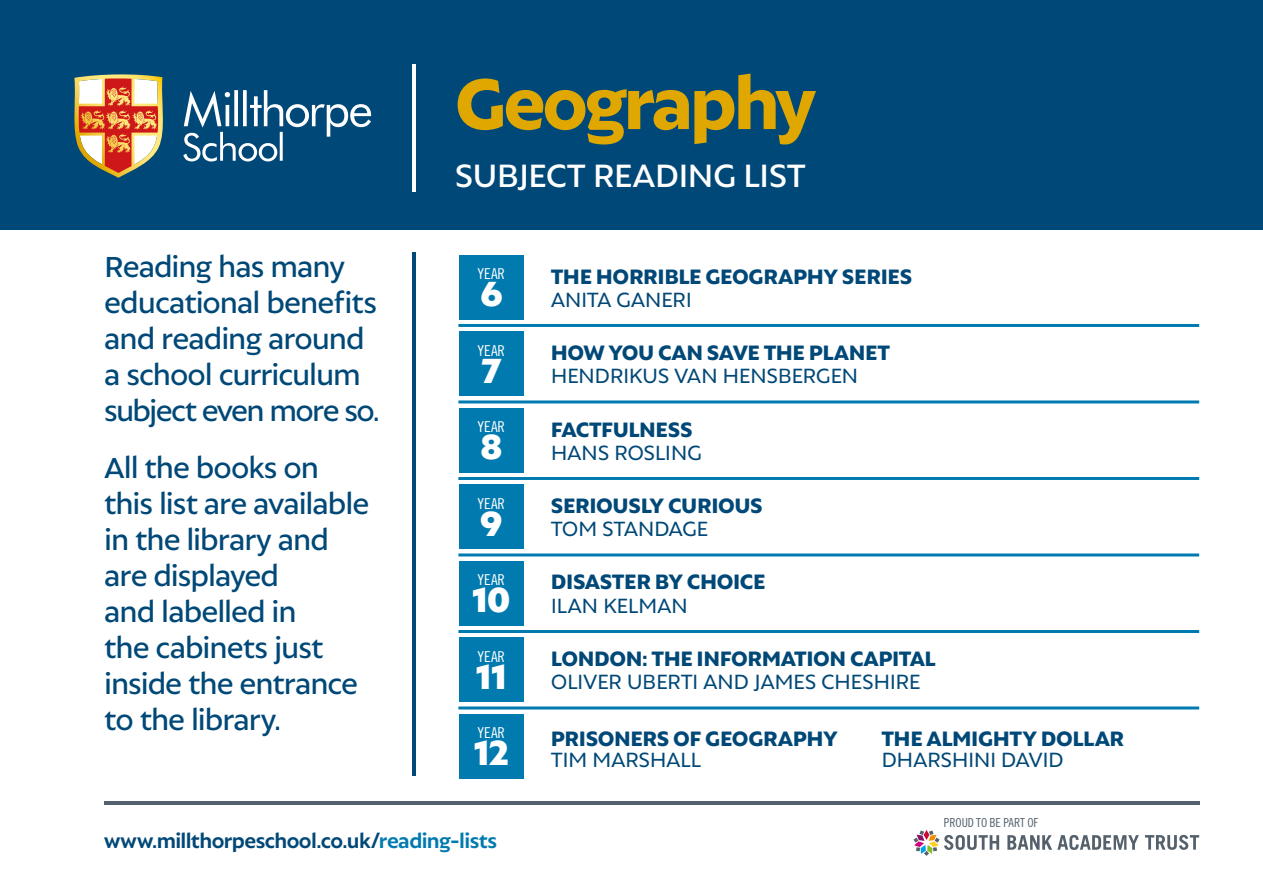
<style>
.page{position:relative;width:1263px;height:893px;background:#fff}
.page>*{position:absolute;margin:0;border:0;box-sizing:border-box;transform-origin:0 0}
.t1{font:800 77.25px "Autor";letter-spacing:-.045em;color:#e0a700}
.t2{font:900 37.5px "Autor";color:#fff}
.t3{font:500 35.1px "Autor";letter-spacing:-.025em;color:#fff}
.t4{font:500 31.5px/36px "Autor";letter-spacing:-.035em;color:#004877}
.t5{font:800 22.5px "Autor";letter-spacing:-.02em;color:#004877}
.t6{font:22.5px "Autor";letter-spacing:-.02em;color:#004877}
.t7{font:700 21.75px "Autor";letter-spacing:-.025em;color:#004877}
.t8{font:15px "Trade Gothic LT Std Cn 18";letter-spacing:-.005em;color:#fff}
.t9{font:12.45px "Trade Gothic LT Std Cn 18";letter-spacing:-.005em;color:#54616c}
.s1{color:#007aaf}
</style>
<div class="page">
<div style="left:0;top:0;width:1263px;height:230px;background:#004877"></div>
<hr style="left:458px;top:324px;width:741px;height:3px;background:#007aaf">
<hr style="left:458px;top:400px;width:741px;height:3px;background:#007aaf">
<hr style="left:458px;top:477px;width:741px;height:3px;background:#007aaf">
<hr style="left:458px;top:553px;width:741px;height:3px;background:#007aaf">
<hr style="left:458px;top:630px;width:741px;height:3px;background:#007aaf">
<hr style="left:458px;top:706px;width:741px;height:3px;background:#007aaf">
<svg style="left:74px;top:74px;width:89px;height:104px"></svg>
<svg style="left:183px;top:90px;width:188px;height:71px"></svg>
<div style="left:459px;top:255px;width:64px;height:64px;background:#007aaf"></div>
<div style="left:459px;top:714px;width:64px;height:64px;background:#007aaf"></div>
<div style="left:459px;top:637px;width:64px;height:65px;background:#007aaf"></div>
<div style="left:459px;top:561px;width:64px;height:64px;background:#007aaf"></div>
<div style="left:459px;top:484px;width:64px;height:65px;background:#007aaf"></div>
<div style="left:459px;top:408px;width:64px;height:64px;background:#007aaf"></div>
<div style="left:459px;top:332px;width:64px;height:64px;background:#007aaf"></div>
<hr style="left:413px;top:64px;width:3px;height:128px;background:#fff">
<hr style="left:413px;top:253px;width:3px;height:523px;background:#004877">
<hr style="left:104px;top:801px;width:1095px;height:4px;background:#54616c">
<svg style="left:913px;top:830px;width:86px;height:26px"></svg>
<svg style="left:1007px;top:835px;width:132px;height:15px"></svg>
<svg style="left:1145px;top:835px;width:54px;height:15px"></svg>
<p class="t4" style="left:104px;top:248px;width:277px">Reading has many educational benefits and reading around a school curriculum subject even more so.</p>
<p class="t4" style="left:104px;top:448px;width:267px">All the books on this list are available in the library and are displayed<br>and labelled in<br>the cabinets just inside the entrance to the library.</p>
<h1 class="t1" style="left:455px;top:57px;width:363px">Geography</h1>
<p class="t3" style="left:455px;top:155px;width:352px">SUBJECT READING LIST</p>
<p class="t8" style="left:478px;top:265px;width:29px">YEAR</p>
<p class="t2" style="left:480px;top:271px;width:23px">6</p>
<p class="t8" style="left:478px;top:341px;width:29px">YEAR</p>
<p class="t2" style="left:481px;top:347px;width:22px">7</p>
<p class="t8" style="left:478px;top:418px;width:29px">YEAR</p>
<p class="t2" style="left:480px;top:423px;width:23px">8</p>
<p class="t8" style="left:478px;top:494px;width:29px">YEAR</p>
<p class="t2" style="left:480px;top:500px;width:23px">9</p>
<p class="t8" style="left:478px;top:571px;width:29px">YEAR</p>
<p class="t2" style="left:472px;top:576px;width:39px">10</p>
<p class="t8" style="left:478px;top:647px;width:29px">YEAR</p>
<p class="t2" style="left:476px;top:653px;width:32px">11</p>
<p class="t8" style="left:478px;top:724px;width:29px">YEAR</p>
<p class="t2" style="left:474px;top:729px;width:36px">12</p>
<p class="t5" style="left:551px;top:263px;width:363px">THE HORRIBLE GEOGRAPHY SERIES</p>
<p class="t6" style="left:551px;top:286px;width:143px">ANITA GANERI</p>
<p class="t5" style="left:551px;top:339px;width:341px">HOW YOU CAN SAVE THE PLANET</p>
<p class="t6" style="left:551px;top:362px;width:309px">HENDRIKUS VAN HENSBERGEN</p>
<p class="t5" style="left:551px;top:415px;width:143px">FACTFULNESS</p>
<p class="t6" style="left:551px;top:439px;width:153px">HANS ROSLING</p>
<p class="t5" style="left:551px;top:492px;width:213px">SERIOUSLY CURIOUS</p>
<p class="t6" style="left:551px;top:515px;width:159px">TOM STANDAGE</p>
<p class="t5" style="left:551px;top:568px;width:216px">DISASTER BY CHOICE</p>
<p class="t6" style="left:551px;top:591px;width:139px">ILAN KELMAN</p>
<p class="t5" style="left:551px;top:645px;width:387px">LONDON: THE INFORMATION CAPITAL</p>
<p class="t6" style="left:551px;top:668px;width:371px">OLIVER UBERTI AND JAMES CHESHIRE</p>
<p class="t5" style="left:551px;top:725px;width:289px">PRISONERS OF GEOGRAPHY</p>
<p class="t6" style="left:551px;top:746px;width:152px">TIM MARSHALL</p>
<p class="t5" style="left:881px;top:725px;width:244px">THE ALMIGHTY DOLLAR</p>
<p class="t6" style="left:881px;top:746px;width:184px">DHARSHINI DAVID</p>
<p class="t9" style="left:944px;top:815px;width:96px">PROUD TO BE PART OF</p>
<p class="t7" style="left:104px;top:827px;width:394px">www.millthorpeschool.co.uk/<span class="s1">reading-lists</span></p>
</div>
